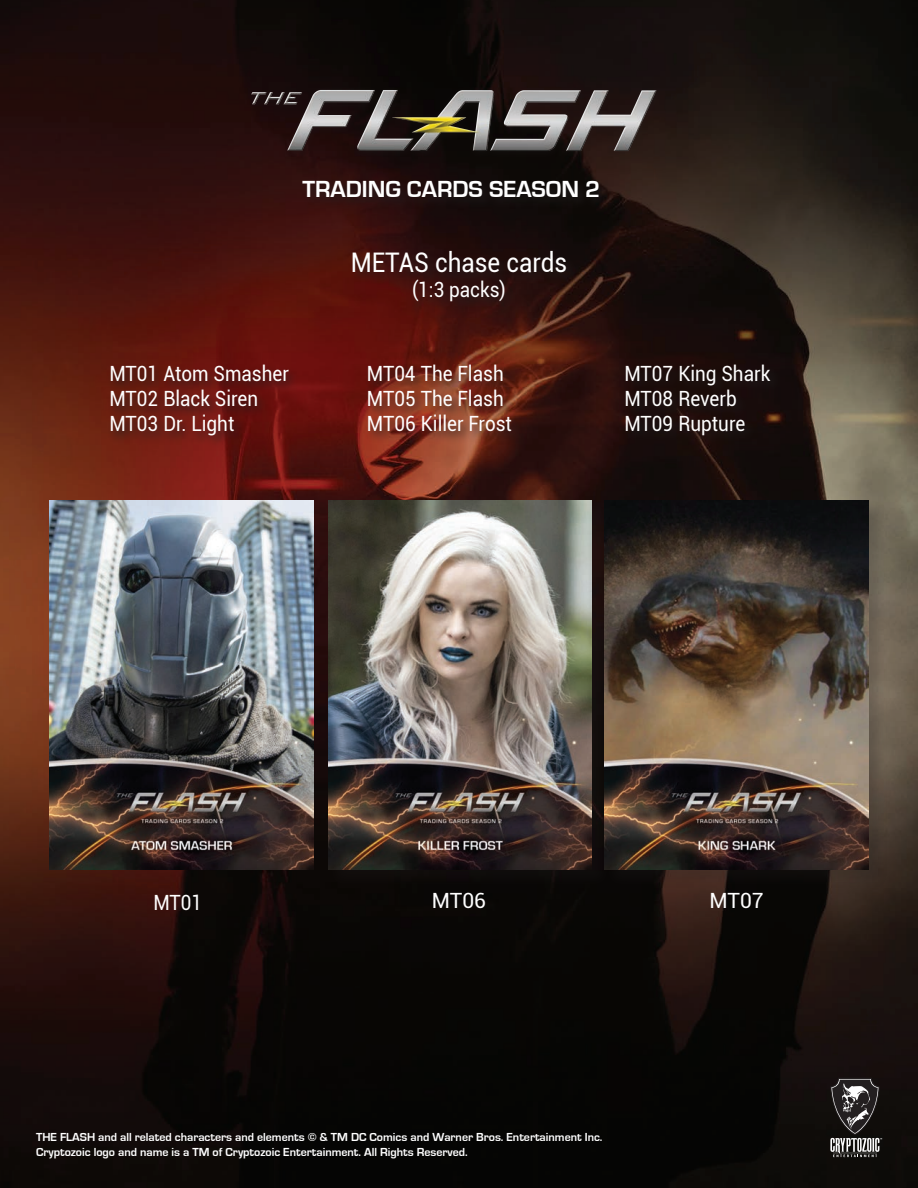
<style>
.page{position:relative;width:918px;height:1188px;background:#fff}
.page>*{position:absolute;margin:0;border:0;box-sizing:border-box;transform-origin:0 0}
.t1{font:27px "Roboto";color:#fff;scale:.9 1}
.t2{font:700 24px "Eurostile";color:#fff}
.t3{font:21px/25.2px "Roboto";color:#fff;scale:.9 1}
.t4{font:21px "Roboto";color:#fff}
.t5{font:700 12px/14.4px "Eurostile";color:#fff}
</style>
<div class="page">
<img style="left:0;top:0;width:918px;height:1188px">
<svg style="left:830px;top:1078px;width:52px;height:79px;background:#494645"></svg>
<div style="left:327px;top:499px;width:284px;height:390px;background:#231f20;opacity:.25"></div>
<img style="left:328px;top:500px;width:264px;height:369px">
<img style="left:50px;top:500px;width:263px;height:369px">
<div style="left:604px;top:499px;width:284px;height:390px;background:#231f20;opacity:.25"></div>
<img style="left:605px;top:500px;width:263px;height:369px">
<div style="left:349px;top:249px;width:230px;height:65px;background:#231f20;opacity:.75"></div>
<img style="left:222px;top:54px;width:474px;height:127px">
<div style="left:300px;top:178px;width:311px;height:32px;background:#231f20;opacity:.75"></div>
<div style="left:108px;top:362px;width:674px;height:86px;background:#231f20;opacity:.75"></div>
<h2 class="t2" style="left:302px;top:176px;width:299px">TRADING CARDS SEASON 2</h2>
<h1 class="t1" style="left:351px;top:244px;width:242px">METAS chase cards</h1>
<h3 class="t3" style="left:412px;top:277px;width:106px">(1:3 packs)</h3>
<h3 class="t3" style="left:109px;top:360px;width:201px">MT01 Atom Smasher<br>MT02 Black Siren<br>MT03 Dr. Light</h3>
<h3 class="t3" style="left:367px;top:360px;width:163px">MT04 The Flash<br>MT05 The Flash<br>MT06 Killer Frost</h3>
<h3 class="t3" style="left:624px;top:360px;width:164px">MT07 King Shark<br>MT08 Reverb<br>MT09 Rupture</h3>
<h3 class="t3" style="left:153px;top:889px;width:56px">MT01</h3>
<h3 class="t4" style="left:432px;top:886px;width:56px">MT06</h3>
<h3 class="t4" style="left:710px;top:886px;width:56px">MT07</h3>
<p class="t5" style="left:36px;top:1130px;width:568px">THE FLASH and all related characters and elements © &amp; TM DC Comics and Warner Bros. Entertainment Inc.<br>Cryptozoic logo and name is a TM of Cryptozoic Entertainment. All Rights Reserved.</p>
</div>
